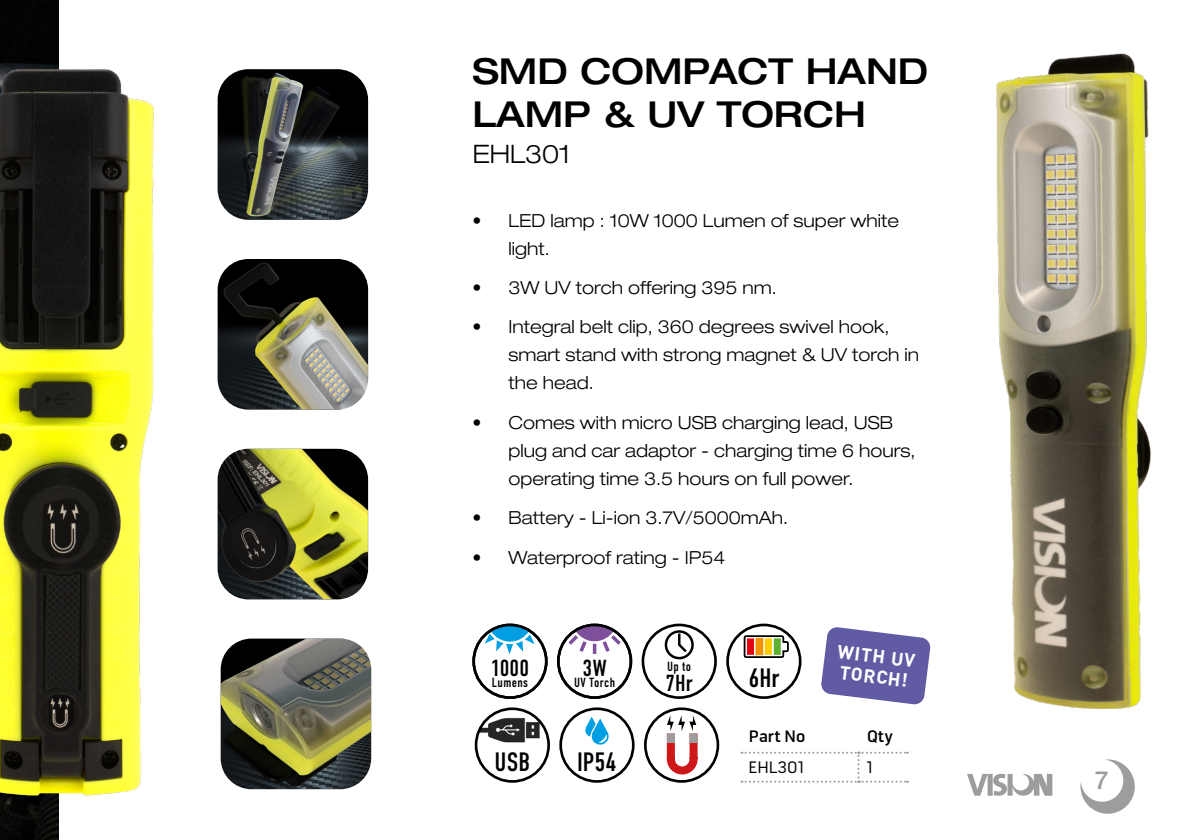
<style>
.page{position:relative;width:1191px;height:840px;background:#fff}
.page>*{position:absolute;margin:0;border:0;box-sizing:border-box;transform-origin:0 0}
.Vision_Header{font:500 expanded 35.8px/43px "Helvetica Neue LT Std";color:#000}
.t1{font:26.6px "DIN Condensed";color:#000}
.t2{font:300 expanded 25.4px "Helvetica Neue LT Std";color:#000}
.t3{font:500 24.8px "Helvetica Neue LT Std";color:#9d9d9c}
.t4{font:23.2px "DIN Condensed";letter-spacing:.005em;color:#000}
.t5{font:700 18.4px/20.4px "DIN";color:#fff}
.t6{font:300 expanded 18px/28px "Helvetica Neue LT Pro";color:#000}
.t7{font:500 17px "Pill Gothic 600 mg";color:#000}
.t8{font:17px "Pill Gothic 600 mg";color:#000}
.t9{font:13.2px "DIN Condensed";letter-spacing:.03em;color:#000}
</style>
<div class="page">
<svg style="left:967px;top:774px;width:85px;height:21px"></svg>
<img style="left:0;top:0;width:59px;height:839px">
<img style="left:222px;top:639px;width:148px;height:148px">
<div style="left:215px;top:632px;width:162px;height:162px;border:6px solid #fff;border-radius:34px"></div>
<img style="left:219px;top:70px;width:148px;height:149px">
<div style="left:212px;top:63px;width:162px;height:163px;border:6px solid #fff;border-radius:34px"></div>
<img style="left:219px;top:260px;width:148px;height:148px">
<div style="left:212px;top:253px;width:162px;height:162px;border:6px solid #fff;border-radius:34px"></div>
<img style="left:219px;top:449px;width:148px;height:149px">
<div style="left:212px;top:442px;width:162px;height:163px;border:6px solid #fff;border-radius:34px"></div>
<svg style="left:821px;top:627px;width:110px;height:78px"></svg>
<img style="left:476px;top:711px;width:67px;height:50px">
<div style="left:475px;top:707px;width:75px;height:75px;border:3px solid #000;border-radius:50%"></div>
<div style="left:644px;top:707px;width:75px;height:75px;border:3px solid #000;border-radius:50%"></div>
<svg style="left:665px;top:714px;width:34px;height:61px"></svg>
<div style="left:726px;top:623px;width:75px;height:75px;border:3px solid #000;border-radius:50%"></div>
<svg style="left:743px;top:634px;width:46px;height:24px"></svg>
<div style="left:747px;top:638px;width:7px;height:16px;background:#e30613"></div>
<svg style="left:755px;top:637px;width:8px;height:18px"></svg>
<svg style="left:765px;top:638px;width:7px;height:16px"></svg>
<svg style="left:773px;top:638px;width:8px;height:16px"></svg>
<svg style="left:568px;top:627px;width:53px;height:26px"></svg>
<div style="left:557px;top:623px;width:75px;height:75px;border:3px solid #000;border-radius:50%"></div>
<div style="left:559px;top:707px;width:75px;height:75px;border:3px solid #000;border-radius:50%"></div>
<svg style="left:585px;top:716px;width:24px;height:29px"></svg>
<svg style="left:485px;top:627px;width:49px;height:26px"></svg>
<div style="left:472px;top:623px;width:75px;height:75px;border:3px solid #000;border-radius:50%"></div>
<div style="left:641px;top:623px;width:76px;height:75px;border:3px solid #000;border-radius:50%"></div>
<div style="left:664px;top:630px;width:30px;height:29px;border:2px solid #000;border-radius:50%"></div>
<svg style="left:675px;top:633px;width:14px;height:21px"></svg>
<img style="left:0;top:56px;width:154px;height:746px">
<img style="left:996px;top:53px;width:155px;height:656px">
<svg style="left:741px;top:751px;width:167px;height:31px"></svg>
<svg style="left:1080px;top:759px;width:54px;height:54px"></svg>
<p class="Vision_Header" style="left:472px;top:49px;width:457px">SMD COMPACT HAND<br>LAMP &amp; UV TORCH</p>
<p class="t2" style="left:472px;top:138px;width:100px">EHL301</p>
<p class="t6" style="left:508px;top:206px;width:392px;text-indent:-36px">• LED lamp : 10W 1000 Lumen of super white light.</p>
<p class="t6" style="left:472px;top:273px;width:306px">• 3W UV torch offering 395 nm.</p>
<p class="t6" style="left:508px;top:312px;width:412px;text-indent:-36px">• Integral belt clip, 360 degrees swivel hook, smart stand with strong magnet &amp; UV torch in the head.</p>
<p class="t6" style="left:508px;top:408px;width:409px;text-indent:-36px">• Comes with micro USB charging lead, USB plug and car adaptor - charging time 6 hours, operating time 3.5 hours on full power.</p>
<p class="t6" style="left:472px;top:503px;width:317px">• Battery - Li-ion 3.7V/5000mAh.</p>
<p class="t6" style="left:472px;top:542px;width:255px">• Waterproof rating - IP54</p>
<p class="t4" style="left:491px;top:654px;width:40px">1000</p>
<p class="t9" style="left:492px;top:674px;width:38px">Lumens</p>
<p class="t1" style="left:494px;top:746px;width:37px">USB</p>
<p class="t4" style="left:582px;top:654px;width:25px">3W</p>
<p class="t9" style="left:574px;top:674px;width:43px">UV Torch</p>
<p class="t1" style="left:577px;top:746px;width:41px">IP54</p>
<p class="t9" style="left:667px;top:658px;width:26px">Up to</p>
<p class="t4" style="left:665px;top:669px;width:29px">7Hr</p>
<p class="t1" style="left:748px;top:663px;width:32px">6Hr</p>
<p class="t5" style="left:839px;top:640px;width:80px;rotate:7deg">WITH UV<br>TORCH!</p>
<p class="t7" style="left:749px;top:726px;width:58px">Part No</p>
<p class="t7" style="left:867px;top:726px;width:28px">Qty</p>
<p class="t8" style="left:748px;top:756px;width:57px">EHL301</p>
<p class="t8" style="left:866px;top:756px;width:8px">1</p>
<h3 class="t3" style="left:1094px;top:765px;width:15px">7</h3>
</div>
